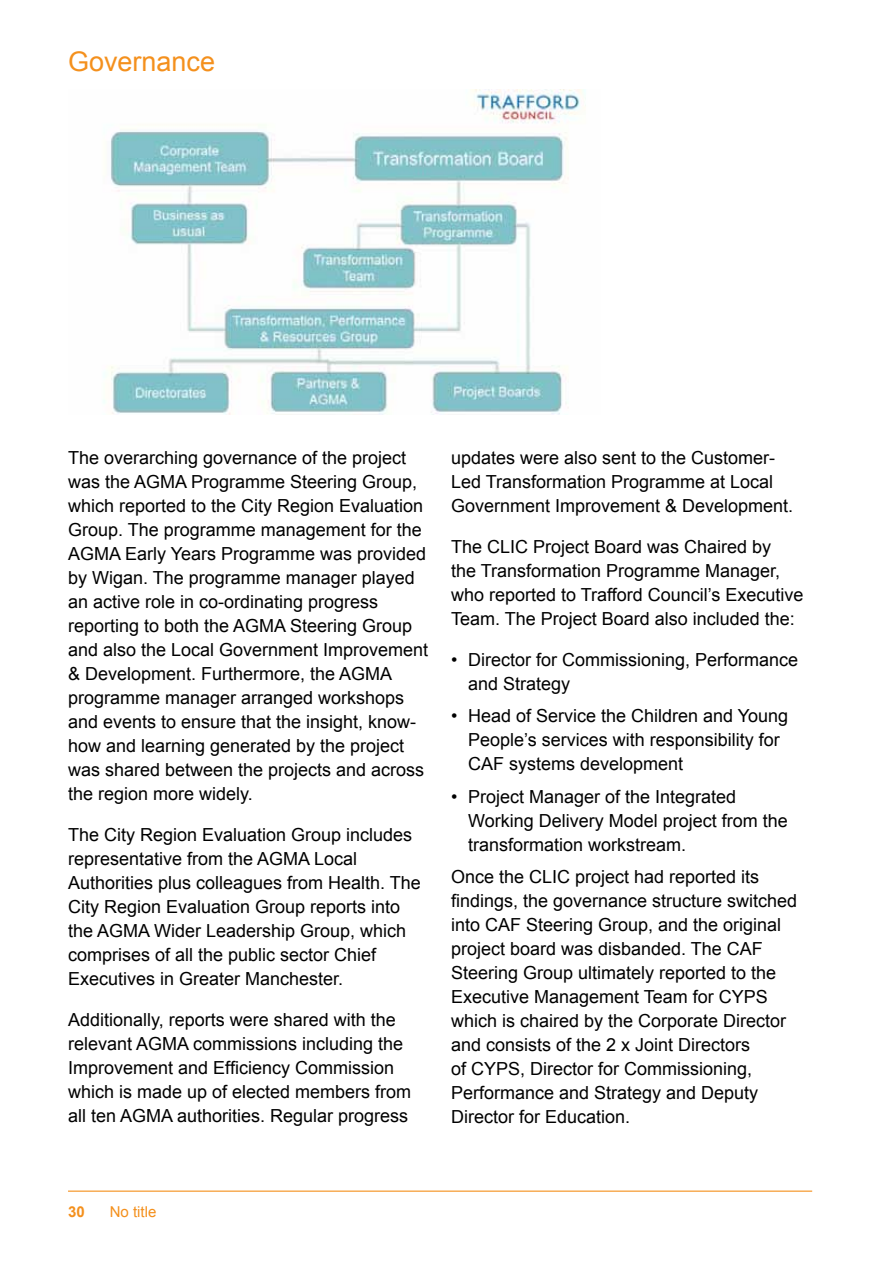
<style>
.page{position:relative;width:893px;height:1263px;background:#fff}
.page>*{position:absolute;margin:0;border:0;box-sizing:border-box;transform-origin:0 0}
.t1{font:27px "Arial";color:#f4901d}
.t2{font:18px/24px "Arial";color:#000}
.t3{font:15px "Arial";color:#f4901d}
.t4{font:700 15px "Arial";color:#f4901d}
</style>
<div class="page">
<hr style="left:68px;top:1190px;width:744px;height:2px;background:#f4901d">
<img style="left:103px;top:89px;width:483px;height:326px">
<h1 class="t1" style="left:68px;top:44px;width:149px">Governance</h1>
<p class="t2" style="left:68px;top:446px;width:362px">The overarching governance of the project was the AGMA Programme Steering Group, which reported to the City Region Evaluation Group. The programme management for the AGMA Early Years Programme was provided by Wigan. The programme manager played an active role in co-ordinating progress reporting to both the AGMA Steering Group and also the Local Government Improvement &amp; Development. Furthermore, the AGMA programme manager arranged workshops and events to ensure that the insight, know&shy;how and learning generated by the project was shared between the projects and across the region more widely.</p>
<p class="t2" style="left:68px;top:823px;width:354px">The City Region Evaluation Group includes representative from the AGMA Local Authorities plus colleagues from Health. The City Region Evaluation Group reports into the AGMA Wider Leadership Group, which comprises of all the public sector Chief Executives in Greater Manchester.</p>
<p class="t2" style="left:68px;top:1008px;width:345px">Additionally, reports were shared with the relevant AGMA commissions including the Improvement and Efficiency Commission which is made up of elected members from all ten AGMA authorities. Regular progress</p>
<p class="t2" style="left:451px;top:446px;width:344px">updates were also sent to the Customer-<br>Led Transformation Programme at Local<br>Government Improvement &amp; Development.</p>
<p class="t2" style="left:451px;top:535px;width:354px">The CLIC Project Board was Chaired by<br>the Transformation Programme Manager, who reported to Trafford Council’s Executive Team. The Project Board also included the:</p>
<p class="t2" style="left:468px;top:648px;width:332px;text-indent:-17px">• Director for Commissioning, Performance and Strategy</p>
<p class="t2" style="left:468px;top:704px;width:322px;text-indent:-17px">• Head of Service the Children and Young<br>People’s services with responsibility for<br>CAF systems development</p>
<p class="t2" style="left:468px;top:785px;width:321px;text-indent:-17px">• Project Manager of the Integrated<br>Working Delivery Model project from the transformation workstream.</p>
<p class="t2" style="left:451px;top:865px;width:348px">Once the CLIC project had reported its findings, the governance structure switched into CAF Steering Group, and the original project board was disbanded. The CAF Steering Group ultimately reported to the Executive Management Team for CYPS which is chaired by the Corporate Director and consists of the 2 x Joint Directors<br>of CYPS, Director for Commissioning, Performance and Strategy and Deputy Director for Education.</p>
<p class="t4" style="left:68px;top:1202px;width:18px">30</p>
<p class="t3" style="left:110px;top:1202px;width:48px">No title</p>
</div>
